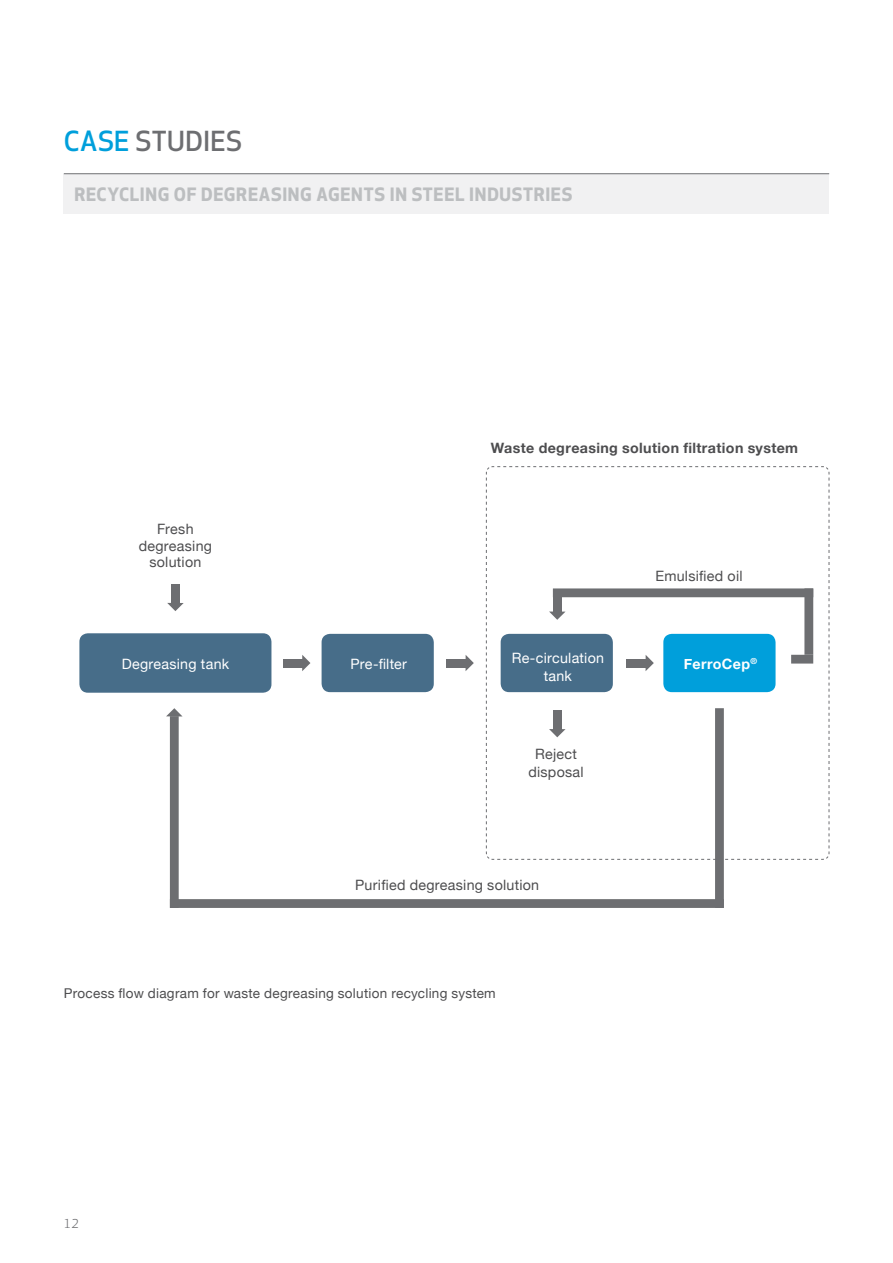
<style>
.page{position:relative;width:893px;height:1263px;background:#fff}
.page>*{position:absolute;margin:0;border:0;box-sizing:border-box;transform-origin:0 0}
.t1{font:500 27px "Apex New";letter-spacing:.01em;color:#6d6e71}
.t2{font:700 18px "Apex New";letter-spacing:.04em;color:#bcbec0}
.t3{font:14.25px/16.5px "Helvetica Neue";letter-spacing:.02em;color:#4d4d4f;text-align:center}
.t4{font:14.25px/18px "Helvetica Neue";letter-spacing:.02em;color:#fff;text-align:center}
.t5{font:700 14.25px "Helvetica Neue";letter-spacing:.025em;color:#4d4d4f}
.t6{font:700 14.25px "Helvetica Neue";letter-spacing:.025em;color:#fff}
.t7{font:13.5px "Helvetica Neue";letter-spacing:.02em;color:#4d4d4f}
.t8{font:12px "Apex New";color:#6d6e71}
.s1{color:#009fdb}
</style>
<div class="page">
<hr style="left:892px;top:0;width:1px;height:1263px;background:#f1f1f2">
<div style="left:64px;top:174px;width:765px;height:40px;background:#f1f1f2"></div>
<svg style="left:829px;top:477px;width:1px;height:371px"></svg>
<svg style="left:486px;top:466px;width:343px;height:394px"></svg>
<div style="left:322px;top:634px;width:112px;height:58px;background:#476d89;border-radius:9px"></div>
<div style="left:501px;top:634px;width:112px;height:58px;background:#476d89;border-radius:9px"></div>
<div style="left:79px;top:633px;width:192px;height:60px;background:#476d89;border-radius:9px"></div>
<svg style="left:466px;top:655px;width:8px;height:16px"></svg>
<div style="left:446px;top:659px;width:20px;height:8px;background:#6d6e71"></div>
<svg style="left:646px;top:655px;width:8px;height:16px"></svg>
<div style="left:626px;top:659px;width:20px;height:8px;background:#6d6e71"></div>
<svg style="left:302px;top:655px;width:8px;height:16px"></svg>
<div style="left:283px;top:659px;width:19px;height:8px;background:#6d6e71"></div>
<svg style="left:549px;top:729px;width:16px;height:8px"></svg>
<div style="left:553px;top:710px;width:9px;height:19px;background:#6d6e71"></div>
<svg style="left:166px;top:708px;width:16px;height:8px"></svg>
<div style="left:170px;top:716px;width:9px;height:192px;background:#6d6e71"></div>
<div style="left:715px;top:708px;width:9px;height:200px;background:#6d6e71"></div>
<div style="left:791px;top:655px;width:22px;height:8px;background:#6d6e71"></div>
<div style="left:804px;top:588px;width:9px;height:67px;background:#6d6e71"></div>
<div style="left:553px;top:588px;width:260px;height:9px;background:#6d6e71"></div>
<div style="left:170px;top:899px;width:554px;height:9px;background:#6d6e71"></div>
<svg style="left:167px;top:603px;width:17px;height:8px"></svg>
<div style="left:171px;top:584px;width:9px;height:19px;background:#6d6e71"></div>
<div style="left:663px;top:634px;width:112px;height:58px;background:#009fdb;border-radius:9px"></div>
<svg style="left:549px;top:611px;width:16px;height:9px"></svg>
<div style="left:553px;top:592px;width:9px;height:20px;background:#6d6e71"></div>
<hr style="left:64px;top:173px;width:765px;height:1px;background:#6d6e71">
<h1 class="t1" style="left:64px;top:123px;width:180px"><span class="s1">CASE</span> STUDIES</h1>
<p class="t2" style="left:74px;top:182px;width:499px">RECYCLING OF DEGREASING AGENTS IN STEEL INDUSTRIES</p>
<p class="t3" style="left:139px;top:521px;width:75px">Fresh degreasing solution</p>
<p class="t4" style="left:122px;top:656px;width:109px">Degreasing tank</p>
<p class="t5" style="left:491px;top:437px;width:309px">Waste degreasing solution filtration system</p>
<p class="t4" style="left:351px;top:655px;width:58px">Pre-filter</p>
<p class="t4" style="left:512px;top:650px;width:94px">Re-circulation tank</p>
<p class="t3" style="left:528px;top:745px;width:57px;line-height:18px">Reject disposal</p>
<p class="t3" style="left:355px;top:877px;width:185px">Purified degreasing solution</p>
<p class="t3" style="left:655px;top:568px;width:89px">Emulsified oil</p>
<p class="t6" style="left:684px;top:653px;width:75px">FerroCep<sup>®</sup></p>
<p class="t7" style="left:64px;top:983px;width:434px">Process flow diagram for waste degreasing solution recycling system</p>
<p class="t8" style="left:64px;top:1216px;width:16px">12</p>
</div>
